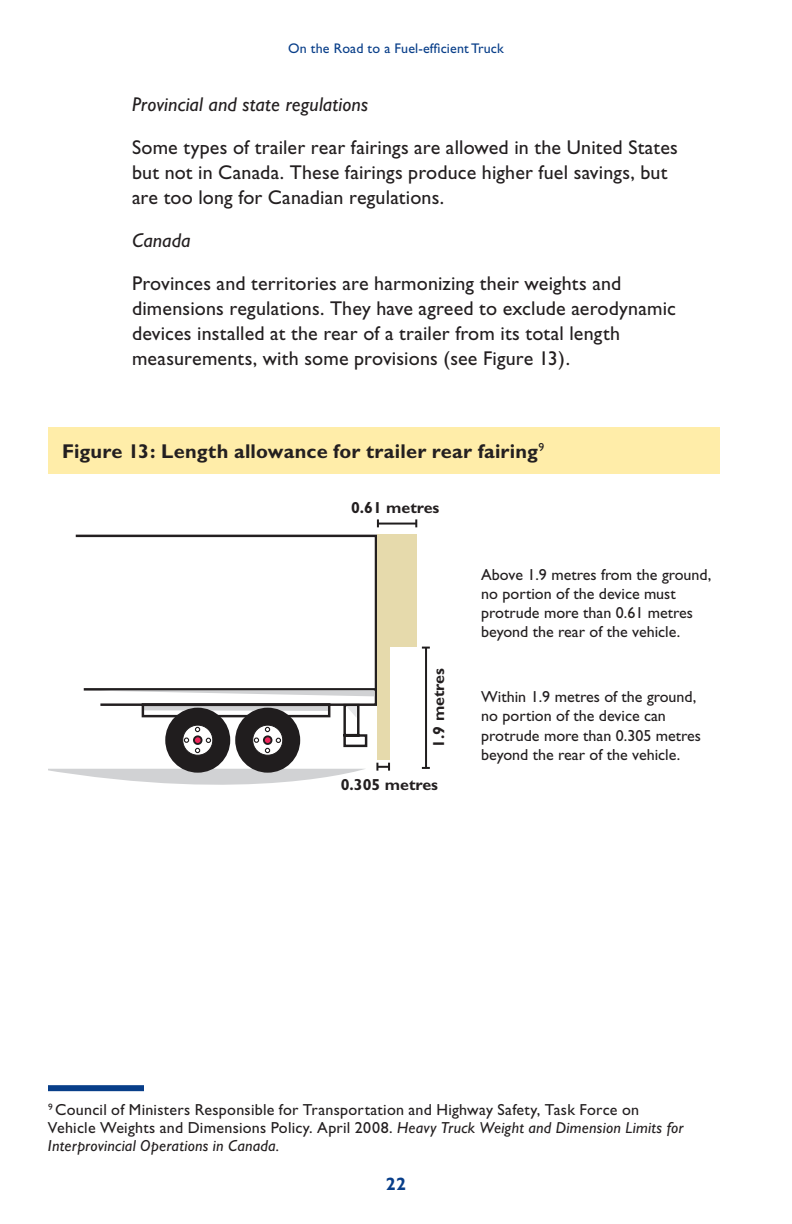
<style>
.page{position:relative;width:792px;height:1224px;background:#fff}
.page>*{position:absolute;margin:0;border:0;box-sizing:border-box;transform-origin:0 0}
.t1{font:20px/25px "Gill Sans";letter-spacing:.01em;color:#231f20}
.t2{font:700 20px "Gill Sans";letter-spacing:.01em;color:#231f20}
.t3{font:italic 20px "Gill Sans";letter-spacing:.01em;color:#231f20}
.t4{font:700 18px "Gill Sans";color:#083e89}
.t5{font:16px/19.2px "Gill Sans";color:#231f20}
.t6{font:700 16px "Gill Sans";color:#231f20}
.t7{font:14px "Gill Sans";letter-spacing:.01em;color:#083e89}
.s1{font-style:italic}
</style>
<div class="page">
<div style="left:48px;top:427px;width:672px;height:48px;background:#ffeda9"></div>
<svg style="left:48px;top:769px;width:316px;height:16px"></svg>
<svg style="left:75px;top:534px;width:303px;height:153px"></svg>
<div style="left:377px;top:535px;width:40px;height:112px;background:#e6daac"></div>
<div style="left:377px;top:647px;width:13px;height:113px;background:#e6daac"></div>
<svg style="left:377px;top:519px;width:2px;height:8px"></svg>
<svg style="left:415px;top:519px;width:2px;height:8px"></svg>
<hr style="left:378px;top:523px;width:38px;height:2px;background:#201d1e">
<svg style="left:376px;top:763px;width:14px;height:8px"></svg>
<svg style="left:422px;top:767px;width:8px;height:2px"></svg>
<svg style="left:422px;top:647px;width:8px;height:2px"></svg>
<hr style="left:425px;top:648px;width:2px;height:120px;background:#201d1e">
<div style="left:166px;top:709px;width:63px;height:63px;background:#201d1e;border-radius:50%"></div>
<div style="left:181px;top:724px;width:33px;height:33px;border:1px solid #201d1e;border-radius:50%"></div>
<div style="left:183px;top:725px;width:30px;height:30px;background:#2c2a2a;border-radius:50%"></div>
<div style="left:182px;top:725px;width:31px;height:30px;border:1px solid #201d1e;border-radius:50%"></div>
<div style="left:236px;top:709px;width:63px;height:63px;background:#201d1e;border-radius:50%"></div>
<div style="left:251px;top:724px;width:33px;height:33px;border:1px solid #201d1e;border-radius:50%"></div>
<div style="left:253px;top:725px;width:30px;height:30px;background:#2b2829;border-radius:50%"></div>
<div style="left:252px;top:725px;width:31px;height:30px;border:1px solid #201d1e;border-radius:50%"></div>
<svg style="left:83px;top:687px;width:294px;height:66px"></svg>
<div style="left:48px;top:1085px;width:96px;height:6px;background:#083e89"></div>
<p class="t7" style="left:288px;top:43px;width:217px">On the Road to a Fuel-efficient Truck</p>
<p class="t3" style="left:132px;top:98px;width:238px">Provincial and state regulations</p>
<p class="t1" style="left:132px;top:137px;width:547px">Some types of trailer rear fairings are allowed in the United States but not in Canada. These fairings produce higher fuel savings, but are too long for Canadian regulations.</p>
<p class="t3" style="left:132px;top:234px;width:60px">Canada</p>
<p class="t1" style="left:132px;top:273px;width:546px">Provinces and territories are harmonizing their weights and dimensions regulations. They have agreed to exclude aerodynamic devices installed at the rear of a trailer from its total length measurements, with some provisions (see Figure 13).</p>
<p class="t2" style="left:62px;top:444px;width:484px">Figure 13: Length allowance for trailer rear fairing<sup>9</sup></p>
<p class="t6" style="left:351px;top:502px;width:90px">0.61 metres</p>
<p class="t6" style="left:433px;top:748px;width:81px;rotate:-90deg">1.9 metres</p>
<p class="t6" style="left:341px;top:779px;width:99px">0.305 metres</p>
<p class="t5" style="left:481px;top:567px;width:231px">Above 1.9 metres from the ground, no portion of the device must protrude more than 0.61 metres beyond the rear of the vehicle.</p>
<p class="t5" style="left:481px;top:689px;width:221px">Within 1.9 metres of the ground, no portion of the device can protrude more than 0.305 metres beyond the rear of the vehicle.</p>
<p class="t5" style="left:48px;top:1103px;width:637px;line-height:18px"><sup>9</sup> Council of Ministers Responsible for Transportation and Highway Safety, Task Force on<br>Vehicle Weights and Dimensions Policy. April 2008. <span class="s1">Heavy Truck Weight and Dimension Limits for<br>Interprovincial Operations in Canada.</span></p>
<p class="t4" style="left:386px;top:1178px;width:22px">22</p>
</div>
